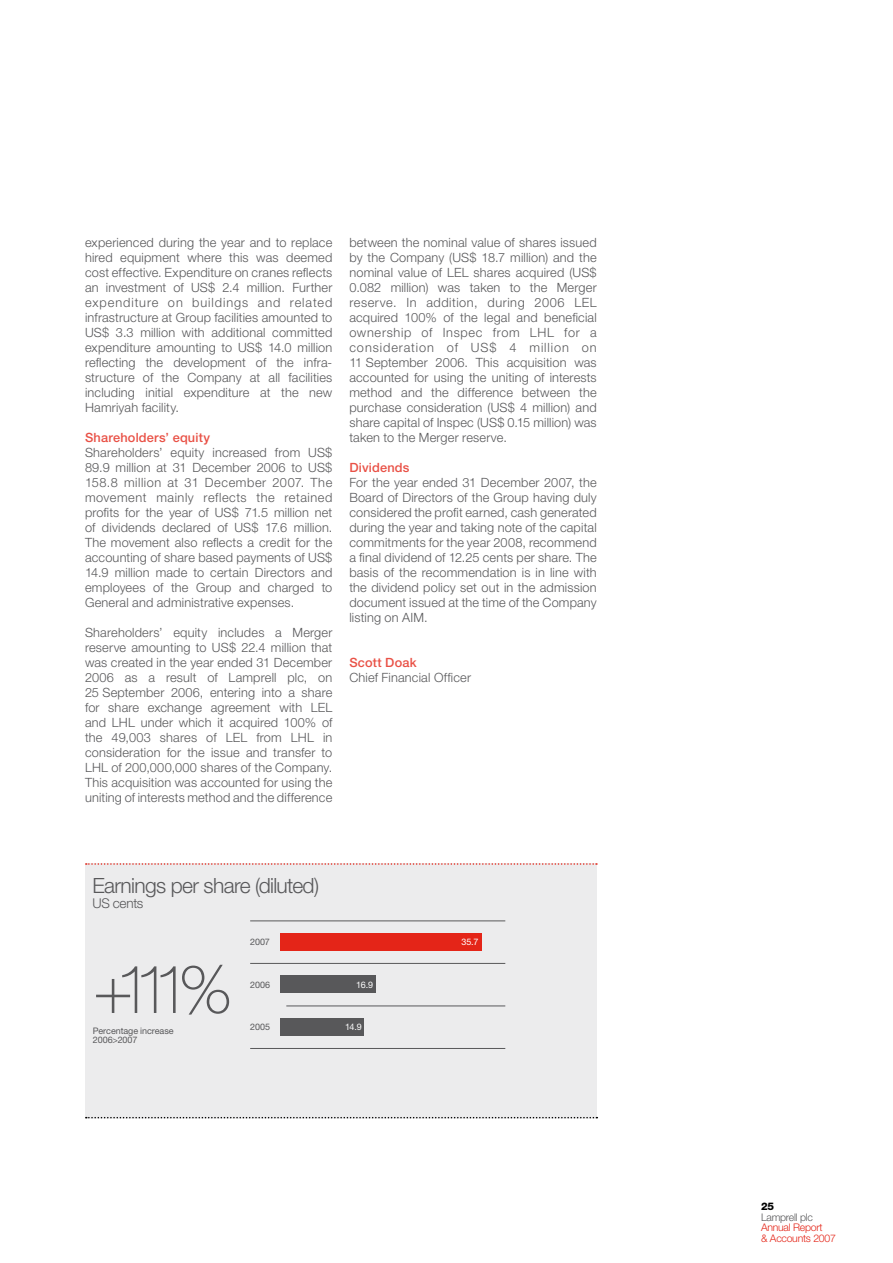
<style>
.page{position:relative;width:893px;height:1263px;background:#fff}
.page>*{position:absolute;margin:0;border:0;box-sizing:border-box;transform-origin:0 0}
.t1{font:100 67.5px "Helvetica Neue LT Std";color:#58585a}
.t2{font:300 21px "Helvetica Neue LT Std";letter-spacing:-.03em;color:#58585a}
.t3{font:300 13.5px "Helvetica Neue LT Std";letter-spacing:-.025em;color:#58585a}
.t4{font:300 12.75px/15px "Helvetica Neue LT Std";letter-spacing:.015em;color:#58585a;text-align:justify}
.t5{font:500 12.75px "Helvetica Neue LT Std";letter-spacing:.015em;color:#e95146}
.t6{font:300 10.5px/10.5px "Helvetica Neue LT Std";letter-spacing:-.025em;color:#e42518}
.t7{font:300 10.5px "Helvetica Neue LT Std";letter-spacing:-.025em;color:#58585a}
.t8{font:800 10.5px "Helvetica Neue LT Std";color:#000}
.t9{font:9px/9px "Helvetica Neue LT Std";letter-spacing:-.005em;color:#58585a}
.t10{font:9px "Helvetica Neue LT Std";color:#fff}
</style>
<div class="page">
<div style="left:85px;top:863px;width:512px;height:255px;background:#ececed"></div>
<svg style="left:86px;top:863px;width:511px;height:2px"></svg>
<div style="left:280px;top:933px;width:201px;height:17px;background:#e42518"></div>
<hr style="left:250px;top:921px;width:255px;height:1px;background:#58585a">
<hr style="left:250px;top:963px;width:255px;height:1px;background:#58585a">
<hr style="left:286px;top:1006px;width:219px;height:1px;background:#58585a">
<hr style="left:250px;top:1048px;width:255px;height:1px;background:#58585a">
<div style="left:280px;top:976px;width:95px;height:17px;background:#58585a"></div>
<div style="left:280px;top:1018px;width:83px;height:17px;background:#58585a"></div>
<svg style="left:86px;top:1117px;width:511px;height:1px"></svg>
<p class="t4" style="left:85px;top:235px;width:249px">experienced during the year and to replace hired equipment where this was deemed cost effective. Expenditure on cranes reflects an investment of US$ 2.4 million. Further expenditure on buildings and related infrastructure at Group facilities amounted to US$ 3.3 million with additional committed expenditure amounting to US$ 14.0 million reflecting the development of the infra&shy;structure of the Company at all facilities including initial expenditure at the new Hamriyah facility.</p>
<p class="t5" style="left:85px;top:430px;width:126px">Shareholders’ equity</p>
<p class="t4" style="left:85px;top:445px;width:249px">Shareholders’ equity increased from US$ 89.9 million at 31 December 2006 to US$ 158.8 million at 31 December 2007. The movement mainly reflects the retained profits for the year of US$ 71.5 million net of dividends declared of US$ 17.6 million.<br>The movement also reflects a credit for the accounting of share based payments of US$ 14.9 million made to certain Directors and employees of the Group and charged to General and administrative expenses.</p>
<p class="t4" style="left:85px;top:625px;width:249px">Shareholders’ equity includes a Merger reserve amounting to US$ 22.4 million that was created in the year ended 31 December 2006 as a result of Lamprell plc, on 25 September 2006, entering into a share for share exchange agreement with LEL and LHL under which it acquired 100% of the 49,003 shares of LEL from LHL in consideration for the issue and transfer to LHL of 200,000,000 shares of the Company.<br>This acquisition was accounted for using the uniting of interests method and the difference</p>
<p class="t4" style="left:349px;top:235px;width:249px">between the nominal value of shares issued by the Company (US$ 18.7 million) and the nominal value of LEL shares acquired (US$ 0.082 million) was taken to the Merger reserve. In addition, during 2006 LEL acquired 100% of the legal and beneficial ownership of Inspec from LHL for a consideration of US$ 4 million on 11 September 2006. This acquisition was accounted for using the uniting of interests method and the difference between the purchase consideration (US$ 4 million) and share capital of Inspec (US$ 0.15 million) was taken to the Merger reserve.</p>
<p class="t5" style="left:349px;top:460px;width:62px">Dividends</p>
<p class="t4" style="left:349px;top:475px;width:249px">For the year ended 31 December 2007, the Board of Directors of the Group having duly considered the profit earned, cash generated during the year and taking note of the capital commitments for the year 2008, recommend a final dividend of 12.25 cents per share. The basis of the recommendation is in line with the dividend policy set out in the admission document issued at the time of the Company listing on AIM.</p>
<p class="t5" style="left:349px;top:655px;width:69px">Scott Doak</p>
<p class="t4" style="left:349px;top:670px;width:123px">Chief Financial Officer</p>
<h2 class="t2" style="left:92px;top:873px;width:228px">Earnings per share (diluted)</h2>
<p class="t3" style="left:92px;top:895px;width:52px">US cents</p>
<h1 class="t1" style="left:93px;top:950px;width:140px">+111%</h1>
<p class="t9" style="left:93px;top:1026px;width:82px">Percentage increase<br>2006&gt;2007</p>
<p class="t9" style="left:250px;top:937px;width:21px">2007</p>
<p class="t10" style="left:461px;top:936px;width:18px">35.7</p>
<p class="t9" style="left:250px;top:980px;width:21px">2006</p>
<p class="t10" style="left:356px;top:979px;width:18px">16.9</p>
<p class="t9" style="left:250px;top:1022px;width:21px">2005</p>
<p class="t10" style="left:345px;top:1022px;width:18px">14.9</p>
<p class="t8" style="left:761px;top:1200px;width:14px">25</p>
<p class="t7" style="left:761px;top:1210px;width:53px">Lamprell plc</p>
<p class="t6" style="left:761px;top:1222px;width:76px">Annual Report<br>&amp; Accounts 2007</p>
</div>
